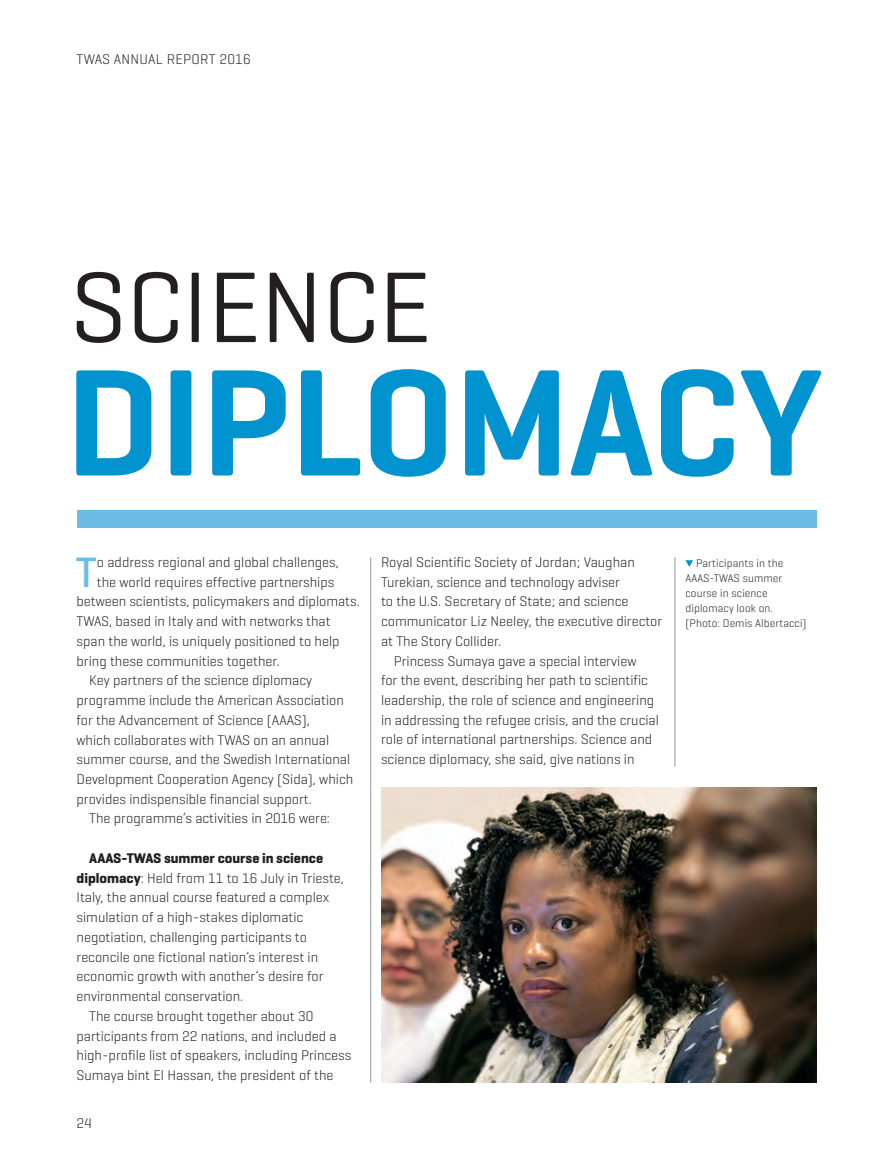
<style>
.page{position:relative;width:893px;height:1170px;background:#fff}
.page>*{position:absolute;margin:0;border:0;box-sizing:border-box;transform-origin:0 0}
.t1{font:600 154.5px "Geogrotesque";letter-spacing:-.005em;color:#0093d0}
.t2{font:102px "Geogrotesque";letter-spacing:-.005em;color:#231f20}
.t3{font:500 43.2px "Geogrotesque";color:#6bbde5}
.t4{font:300 14.25px "Geogrotesque";color:#231f20}
.t5{font:700 14.25px "Geogrotesque";color:#231f20}
.t6{font:300 14.25px "Geogrotesque";letter-spacing:.02em;color:#231f20}
.t7{font:300 11.25px/15px "Geogrotesque";letter-spacing:.01em;color:#231f20}
.s1{font-weight:700}
</style>
<div class="page">
<img style="left:381px;top:787px;width:435px;height:295px">
<hr style="left:674px;top:557px;width:1px;height:209px;background:#939598">
<hr style="left:370px;top:557px;width:1px;height:525px;background:#939598">
<svg style="left:685px;top:560px;width:8px;height:7px"></svg>
<div style="left:77px;top:510px;width:739px;height:17px;background:#6bbde5"></div>
<p class="t6" style="left:77px;top:51px;width:176px">TWAS ANNUAL REPORT 2016</p>
<h2 class="t2" style="left:69px;top:244px;width:364px">SCIENCE</h2>
<h1 class="t1" style="left:65px;top:326px;width:759px">DIPLOMACY</h1>
<h3 class="t3" style="left:76px;top:545px;width:23px">T</h3>
<p class="t4" style="left:97px;top:553px;width:243px">o address regional and global challenges,</p>
<p class="t4" style="left:97px;top:573px;width:239px">the world requires effective partnerships</p>
<p class="t4" style="left:77px;top:592px;width:285px">between scientists, policymakers and diplomats.</p>
<p class="t4" style="left:77px;top:612px;width:256px">TWAS, based in Italy and with networks that</p>
<p class="t4" style="left:77px;top:632px;width:265px">span the world, is uniquely positioned to help</p>
<p class="t4" style="left:77px;top:651px;width:205px">bring these communities together.</p>
<p class="t4" style="left:89px;top:671px;width:224px">Key partners of the science diplomacy</p>
<p class="t4" style="left:77px;top:691px;width:269px">programme include the American Association</p>
<p class="t4" style="left:77px;top:711px;width:235px">for the Advancement of Science (AAAS),</p>
<p class="t4" style="left:77px;top:730px;width:254px">which collaborates with TWAS on an annual</p>
<p class="t4" style="left:77px;top:750px;width:275px">summer course, and the Swedish International</p>
<p class="t4" style="left:77px;top:770px;width:278px">Development Cooperation Agency (Sida), which</p>
<p class="t4" style="left:77px;top:789px;width:237px">provides indispensible financial support.</p>
<p class="t4" style="left:89px;top:809px;width:242px">The programme’s activities in 2016 were:</p>
<p class="t5" style="left:89px;top:849px;width:235px">AAAS-TWAS summer course in science</p>
<p class="t4" style="left:77px;top:868px;width:269px"><span class="s1">diplomacy</span>: Held from 11 to 16 July in Trieste,</p>
<p class="t4" style="left:77px;top:888px;width:254px">Italy, the annual course featured a complex</p>
<p class="t4" style="left:77px;top:908px;width:228px">simulation of a high-stakes diplomatic</p>
<p class="t4" style="left:77px;top:928px;width:232px">negotiation, challenging participants to</p>
<p class="t4" style="left:77px;top:947px;width:243px">reconcile one fictional nation’s interest in</p>
<p class="t4" style="left:77px;top:967px;width:249px">economic growth with another’s desire for</p>
<p class="t4" style="left:77px;top:987px;width:168px">environmental conservation.</p>
<p class="t4" style="left:89px;top:1006px;width:226px">The course brought together about 30</p>
<p class="t4" style="left:77px;top:1026px;width:262px">participants from 22 nations, and included a</p>
<p class="t4" style="left:77px;top:1046px;width:276px">high-profile list of speakers, including Princess</p>
<p class="t4" style="left:77px;top:1066px;width:258px">Sumaya bint El Hassan, the president of the</p>
<p class="t4" style="left:77px;top:1113px;width:17px">24</p>
<p class="t4" style="left:381px;top:553px;width:255px">Royal Scientific Society of Jordan; Vaughan</p>
<p class="t4" style="left:381px;top:572px;width:241px">Turekian, science and technology adviser</p>
<p class="t4" style="left:381px;top:592px;width:249px">to the U.S. Secretary of State; and science</p>
<p class="t4" style="left:381px;top:612px;width:283px">communicator Liz Neeley, the executive director</p>
<p class="t4" style="left:381px;top:632px;width:122px">at The Story Collider.</p>
<p class="t4" style="left:394px;top:651px;width:244px">Princess Sumaya gave a special interview</p>
<p class="t4" style="left:381px;top:671px;width:268px">for the event, describing her path to scientific</p>
<p class="t4" style="left:381px;top:691px;width:275px">leadership, the role of science and engineering</p>
<p class="t4" style="left:381px;top:711px;width:279px">in addressing the refugee crisis, and the crucial</p>
<p class="t4" style="left:381px;top:730px;width:273px">role of international partnerships. Science and</p>
<p class="t4" style="left:381px;top:750px;width:255px">science diplomacy, she said, give nations in</p>
<p class="t7" style="left:685px;top:555px;width:123px;text-indent:11px">Participants in the<br>AAAS-TWAS summer course in science diplomacy look on. (Photo: Demis Albertacci)</p>
</div>
